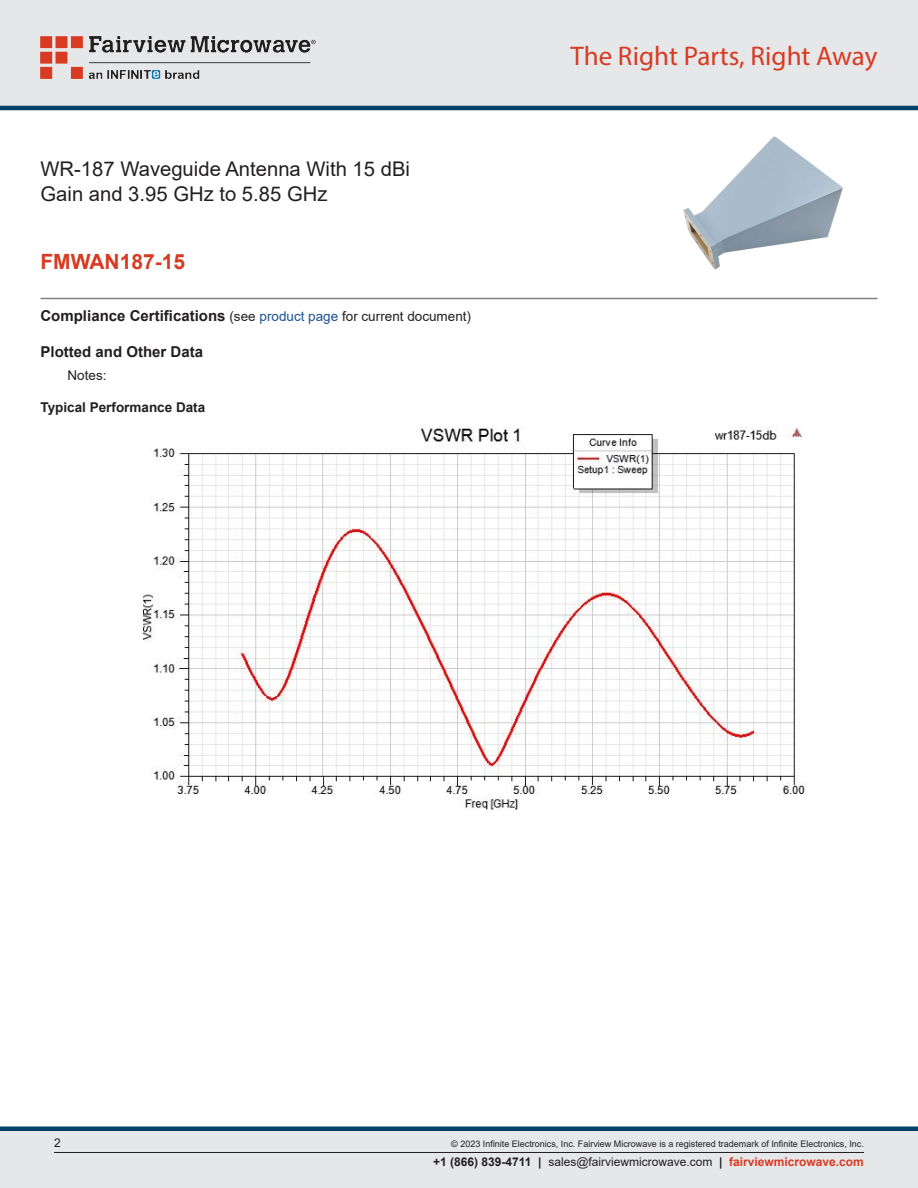
<style>
.page{position:relative;width:918px;height:1188px;background:#fff}
.page>*{position:absolute;margin:0;border:0;box-sizing:border-box;transform-origin:0 0}
.t1{font:27px "Myriad Pro";color:#d83a22}
.Branded_Part_No{font:700 21px "Arial";color:#d83a22}
.Web_Description_Para{font:20.25px/24.3px "Arial";color:#231f20}
.Head1_for_Compliance{font:700 15px "Arial";color:#231f20}
.Head2{font:700 13.5px "Arial";color:#231f20}
.Specs_Notes_Para{font:13.5px "Arial";color:#231f20}
.t2{font:12px "Arial";color:#231f20}
.Copyright_disclaimer{font:9px "Arial";color:#231f20}
.s1{font-weight:400;font-size:13.5px}
.s2{font-weight:400;font-size:13.5px;color:#1a5392}
.s3{font-weight:700}
.s4{font-weight:700;color:#d83a22}
</style>
<div class="page">
<div style="left:0;top:1131px;width:918px;height:57px;background:#e6e7e9"></div>
<div style="left:0;top:1126px;width:918px;height:5px;background:#004268"></div>
<div style="left:0;top:0;width:918px;height:108px;background:#e6e7e9"></div>
<hr style="left:0;top:106px;width:918px;height:4px;background:#004268">
<img style="left:40px;top:36px;width:276px;height:42px">
<hr style="left:54px;top:1152px;width:810px;height:1px;background:#231f20">
<hr style="left:40px;top:298px;width:838px;height:1px;background:#808285">
<img style="left:683px;top:136px;width:160px;height:134px">
<img style="left:141px;top:426px;width:665px;height:384px">
<h1 class="Web_Description_Para" style="left:40px;top:157px;width:371px">WR-187 Waveguide Antenna With 15 dBi<br>Gain and 3.95 GHz to 5.85 GHz</h1>
<p class="Branded_Part_No" style="left:40px;top:247px;width:146px">FMWAN187-15</p>
<p class="Head1_for_Compliance" style="left:40px;top:306px;width:432px">Compliance Certifications <span class="s1">(see</span> <span class="s2">product page</span> <span class="s1">for current document)</span></p>
<p class="Head1_for_Compliance" style="left:40px;top:342px;width:164px">Plotted and Other Data</p>
<p class="Specs_Notes_Para" style="left:68px;top:366px;width:41px">Notes:</p>
<p class="Head2" style="left:40px;top:397px;width:166px">Typical Performance Data</p>
<h1 class="t1" style="left:571px;top:39px;width:308px">The Right Parts, Right Away</h1>
<h3 class="t2" style="left:54px;top:1135px;width:8px">2</h3>
<p class="Copyright_disclaimer" style="left:451px;top:1138px;width:414px">© 2023 Infinite Electronics, Inc. Fairview Microwave is a registered trademark of Infinite Electronics, Inc.</p>
<h3 class="t2" style="left:433px;top:1153px;width:432px"><span class="s3">+1 (866) 839-4711 |</span> sales@fairviewmicrowave.com <span class="s3">|</span> <span class="s4">fairviewmicrowave.com</span></h3>
</div>
